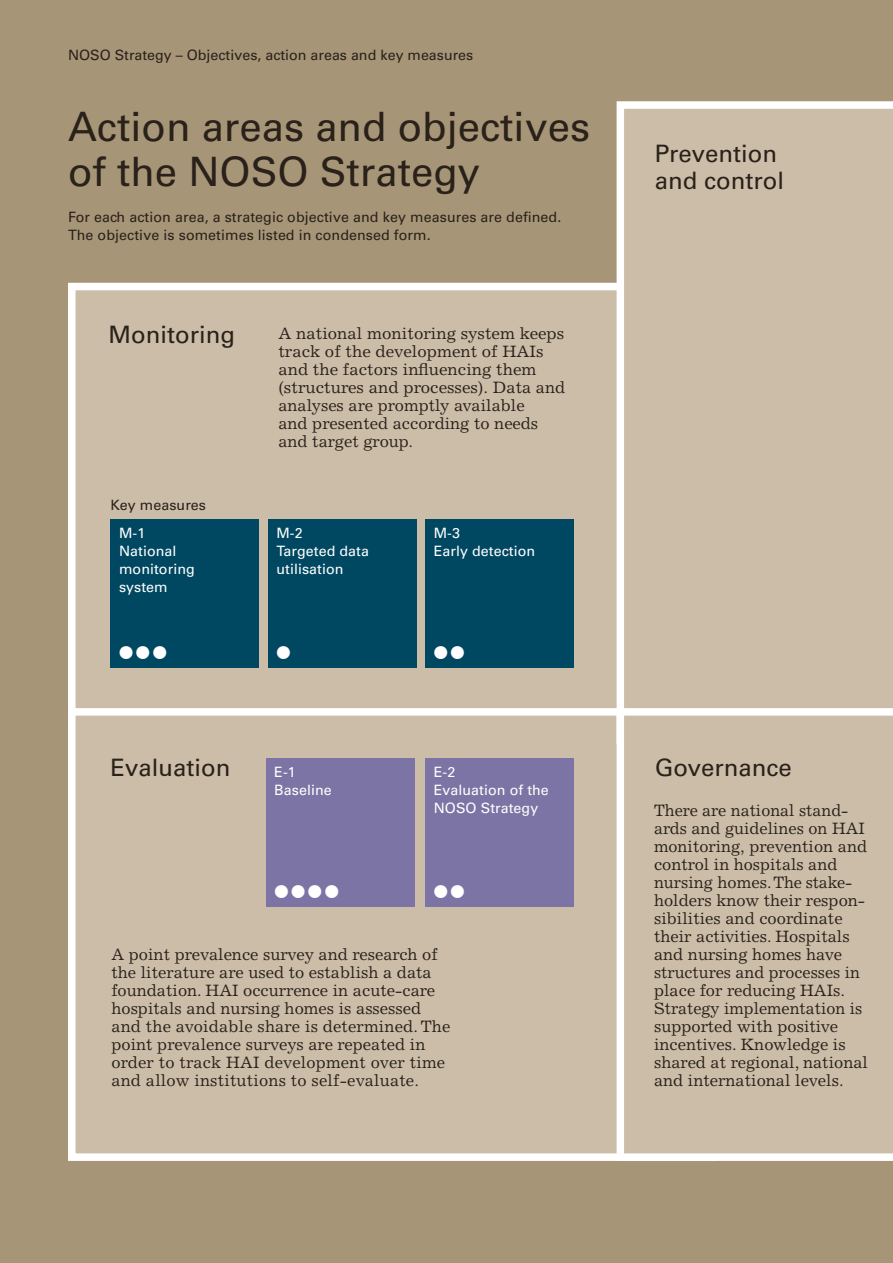
<style>
.page{position:relative;width:893px;height:1263px;background:#a79578}
.page>*{position:absolute;margin:0;border:0;box-sizing:border-box;transform-origin:0 0}
.t1{font:40.5px/45px "Univers LT";color:#29211a}
.t2{font:700 30px "Arial";color:#fff}
.t3{font:24px/27px "Univers LT";color:#29211a}
.t4{font:16.5px/18px "Excelsior LT";color:#29211a}
.t5{font:14.25px/18px "Univers LT";letter-spacing:.005em;color:#29211a}
.t6{font:14.25px/18px "Univers LT";letter-spacing:.005em;color:#fff}
</style>
<div class="page">
<div style="left:68px;top:283px;width:606px;height:443px;background:#cbbda8;border:8px solid #fff"></div>
<div style="left:68px;top:708px;width:649px;height:453px;background:#cbbda8;border:8px solid #fff"></div>
<div style="left:617px;top:101px;width:276px;height:607px;background:#cbbda8"></div>
<div style="left:617px;top:708px;width:276px;height:453px;background:#cbbda8"></div>
<div style="left:266px;top:758px;width:149px;height:149px;background:#7c74a4"></div>
<div style="left:425px;top:758px;width:149px;height:149px;background:#7c74a4"></div>
<div style="left:425px;top:519px;width:149px;height:148px;background:#004861"></div>
<div style="left:111px;top:519px;width:148px;height:148px;background:#004861"></div>
<div style="left:268px;top:519px;width:149px;height:148px;background:#004861"></div>
<p class="t5" style="left:68px;top:46px;width:407px">NOSO Strategy – Objectives, action areas and key measures</p>
<h1 class="t1" style="left:68px;top:104px;width:524px">Action areas and objectives of the NOSO Strategy</h1>
<p class="t5" style="left:68px;top:208px;width:495px">For each action area, a strategic objective and key measures are defined.<br>The objective is sometimes listed in condensed form.</p>
<h3 class="t3" style="left:108px;top:321px;width:128px">Monitoring</h3>
<p class="t4" style="left:278px;top:324px;width:288px">A national monitoring system keeps track of the development of HAIs and the factors influencing them (structures and processes). Data and analyses are promptly available<br>and presented according to needs and target group.</p>
<p class="t5" style="left:111px;top:496px;width:97px">Key measures</p>
<p class="t6" style="left:119px;top:524px;width:77px">M-1<br>National monitoring system</p>
<p class="t6" style="left:276px;top:524px;width:94px">M-2<br>Targeted data utilisation</p>
<p class="t6" style="left:434px;top:524px;width:103px">M-3<br>Early detection</p>
<h2 class="t2" style="left:117px;top:630px;width:53px">●●●</h2>
<h2 class="t2" style="left:275px;top:630px;width:20px">●</h2>
<h2 class="t2" style="left:432px;top:630px;width:36px">●●</h2>
<h3 class="t3" style="left:655px;top:140px;width:131px">Prevention and control</h3>
<h3 class="t3" style="left:111px;top:754px;width:122px">Evaluation</h3>
<h3 class="t3" style="left:655px;top:754px;width:139px">Governance</h3>
<p class="t6" style="left:274px;top:763px;width:59px">E-1<br>Baseline</p>
<p class="t6" style="left:434px;top:763px;width:117px">E-2<br>Evaluation of the<br>NOSO Strategy</p>
<p class="t4" style="left:654px;top:801px;width:216px">There are national stand&shy;ards and guidelines on HAI monitoring, prevention and control in hospitals and nursing homes. The stake&shy;holders know their respon&shy;sibilities and coordinate their activities. Hospitals and nursing homes have structures and processes in place for reducing HAIs.<br>Strategy implementation is supported with positive incentives. Knowledge is shared at regional, national and international levels.</p>
<h2 class="t2" style="left:272px;top:869px;width:70px">●●●●</h2>
<h2 class="t2" style="left:432px;top:869px;width:36px">●●</h2>
<p class="t4" style="left:111px;top:945px;width:340px">A point prevalence survey and research of the literature are used to establish a data foundation. HAI occurrence in acute-care hospitals and nursing homes is assessed and the avoidable share is determined. The point prevalence surveys are repeated in order to track HAI development over time and allow institutions to self-evaluate.</p>
</div>
